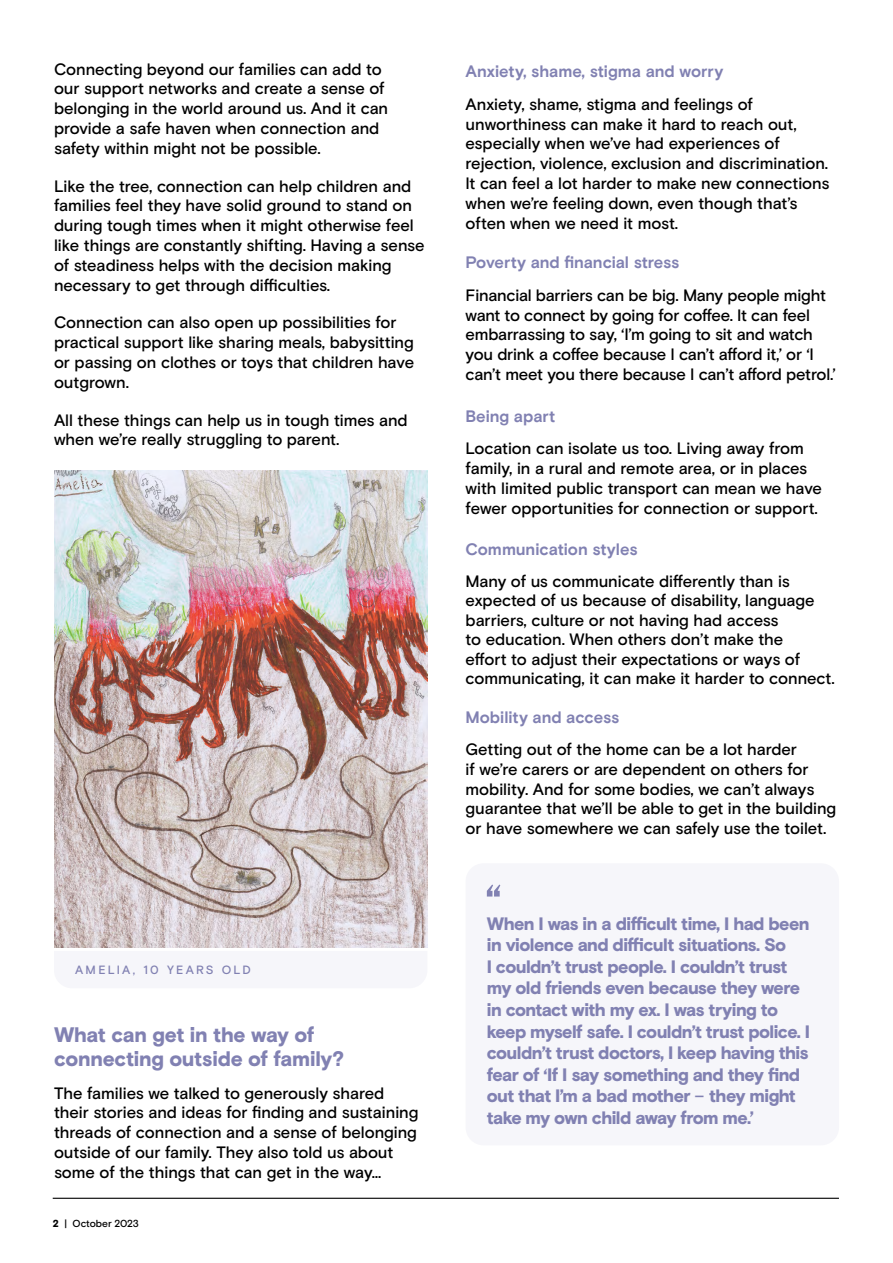
<style>
.page{position:relative;width:893px;height:1263px;background:#fff}
.page>*{position:absolute;margin:0;border:0;box-sizing:border-box;transform-origin:0 0}
.t1{font:900 21px/24px "Basis Grotesque Pro";letter-spacing:-.015em;color:#8181b2}
.t2{font:900 18px/21.6px "Basis Grotesque Pro";letter-spacing:-.035em;color:#8181b2}
.t3{font:500 16.5px/19.8px "Basis Grotesque Pro";letter-spacing:-.005em;color:#000}
.t4{font:700 16.5px "Basis Grotesque Pro";letter-spacing:-.005em;color:#8181b2}
.t5{font:500 12px "Basis Grotesque Pro";letter-spacing:.185em;color:#8181b2}
.t6{font:500 10.2px "Basis Grotesque Pro";letter-spacing:-.01em;color:#000}
.s1{font-weight:900}
.s2{font-weight:500}
</style>
<div class="page">
<hr style="left:53px;top:1198px;width:786px;height:1px;background:#000">
<img style="left:54px;top:471px;width:373px;height:476px">
<div style="left:466px;top:863px;width:373px;height:282px;background:#f6f6fa;border-radius:18px"></div>
<svg style="left:487px;top:884px;width:13px;height:12px"></svg>
<p class="t3" style="left:54px;top:59px;width:336px">Connecting beyond our families can add to our support networks and create a sense of belonging in the world around us. And it can provide a safe haven when connection and safety within might not be possible.</p>
<p class="t3" style="left:54px;top:176px;width:372px">Like the tree, connection can help children and families feel they have solid ground to stand on during tough times when it might otherwise feel like things are constantly shifting. Having a sense of steadiness helps with the decision making necessary to get through difficulties.</p>
<p class="t3" style="left:54px;top:313px;width:362px">Connection can also open up possibilities for practical support like sharing meals, babysitting or passing on clothes or toys that children have outgrown.</p>
<p class="t3" style="left:54px;top:410px;width:355px">All these things can help us in tough times and when we’re really struggling to parent.</p>
<p class="t5" style="left:75px;top:963px;width:177px">AMELIA, 10 YEARS OLD</p>
<p class="t1" style="left:54px;top:1024px;width:292px">What can get in the way of connecting outside of family?</p>
<p class="t3" style="left:54px;top:1083px;width:366px">The families we talked to generously shared their stories and ideas for finding and sustaining threads of connection and a sense of belonging outside of our family. They also told us about some of the things that can get in the way…</p>
<p class="t6" style="left:53px;top:1217px;width:88px"><span class="s1">2</span> | October 2023</p>
<p class="t4" style="left:466px;top:62px;width:259px">Anxiety, shame, stigma and worry</p>
<p class="t3" style="left:466px;top:95px;width:365px">Anxiety, shame, stigma and feelings of unworthiness can make it hard to reach out, especially when we’ve had experiences of rejection, violence, exclusion and discrimination.<br>It can feel a lot harder to make new connections when we’re feeling down, even though that’s often when we need it most.</p>
<p class="t4" style="left:466px;top:253px;width:215px">Poverty and financial stress</p>
<p class="t3" style="left:466px;top:286px;width:372px">Financial barriers can be big. Many people might want to connect by going for coffee. It can feel embarrassing to say, ‘I’m going to sit and watch you drink a coffee because I can’t afford it,’ or ‘I can’t meet you there because I can’t afford petrol.’</p>
<p class="t4" style="left:466px;top:406px;width:91px">Being apart</p>
<p class="t3" style="left:466px;top:439px;width:358px">Location can isolate us too. Living away from family, in a rural and remote area, or in places with limited public transport can mean we have fewer opportunities for connection or support.</p>
<p class="t4" style="left:466px;top:540px;width:174px">Communication styles</p>
<p class="t3" style="left:466px;top:572px;width:371px;line-height:19.4px">Many of us communicate differently than is expected of us because of disability, language barriers, culture or not having had access<br>to education. When others don’t make the<br>effort to adjust their expectations or ways of communicating, it can make it harder to connect.</p>
<p class="t4" style="left:466px;top:707px;width:155px">Mobility and access</p>
<p class="t3" style="left:466px;top:740px;width:372px">Getting out of the home can be a lot harder<br>if we’re carers or are dependent on others for mobility. And for some bodies, we can’t always guarantee that we’ll be able to get in the building or have somewhere we can safely use the toilet.</p>
<p class="t2" style="left:487px;top:913px;width:325px">When I was in a difficult time, I had been in violence and difficult situations. So<br>I couldn’t trust people. I couldn’t trust my old friends even because they were in contact with my ex. I was trying to keep myself safe. I couldn’t trust police. I couldn’t trust doctors, I keep having this fear of ‘If I say something and they find out that I’m a bad mother <span class="s2">–</span> they might take my own child away from me.’</p>
</div>
